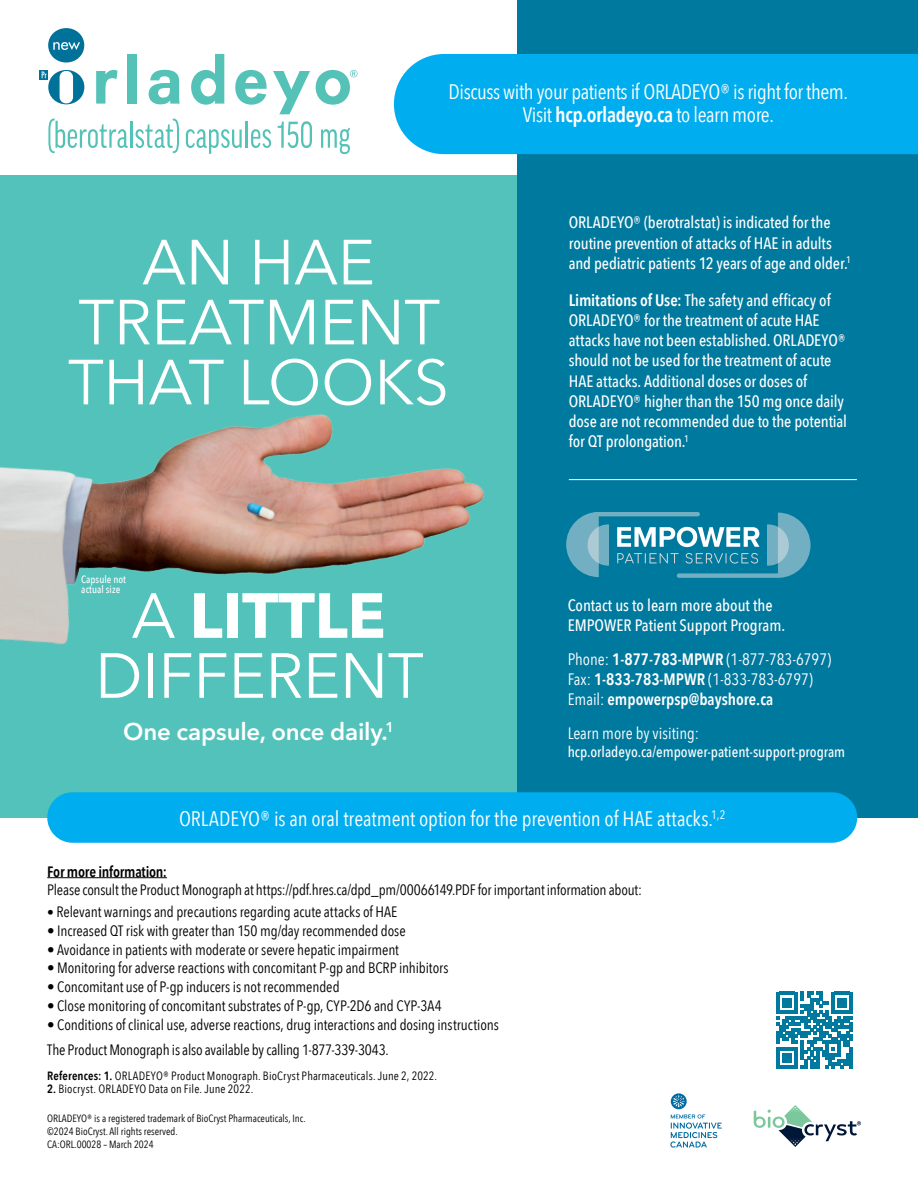
<style>
.page{position:relative;width:918px;height:1188px;background:#fff}
.page>*{position:absolute;margin:0;border:0;box-sizing:border-box;transform-origin:0 0}
.t1{font:63px/60px "Avenir Next LT Pro";letter-spacing:-.005em;color:#fff;text-align:center}
.t2{font:600 24px "Avenir Next LT Pro";letter-spacing:-.01em;color:#fff}
.t3{font:21px/22.5px "Avenir Next Condensed";letter-spacing:-.02em;color:#fff;text-align:center}
.t4{font:500 16.5px/20.2px "Avenir Next Condensed";letter-spacing:-.005em;color:#fff}
.t5{font:600 16.5px/20.2px "Avenir Next Condensed";color:#fff}
.t6{font:16.5px "Avenir Next Condensed";color:#fff}
.t7{font:15px/18.8px "Avenir Next Condensed";letter-spacing:-.005em;color:#000}
.t8{font:500 15px "Avenir Next Condensed";color:#fff}
.t9{font:12px "Avenir Next Condensed";letter-spacing:.015em;color:#000}
.t10{font:10.5px/12.8px "Avenir Next Condensed";color:#000}
.t11{font:500 10.5px/10.5px "Avenir Next Condensed";color:#fff}
.s1{font-weight:600}
.s2{font-weight:700}
.s3{font-weight:400}
.s4{font-size:13.5px}
</style>
<div class="page">
<div style="left:0;top:175px;width:918px;height:643px;background:#52c2ba"></div>
<div style="left:517px;top:0;width:401px;height:818px;background:#00799e"></div>
<div style="left:47px;top:792px;width:810px;height:51px;background:#00aeef;border-radius:25px"></div>
<svg style="left:671px;top:1094px;width:16px;height:15px"></svg>
<svg style="left:673px;top:1095px;width:11px;height:12px"></svg>
<svg style="left:670px;top:1114px;width:52px;height:34px"></svg>
<svg style="left:754px;top:1105px;width:107px;height:42px"></svg>
<hr style="left:47px;top:877px;width:120px;height:1px;background:#000">
<svg style="left:776px;top:992px;width:77px;height:76px"></svg>
<svg style="left:96px;top:70px;width:22px;height:34px"></svg>
<div style="left:127px;top:54px;width:9px;height:50px;background:#55c2b8"></div>
<svg style="left:149px;top:70px;width:31px;height:34px"></svg>
<svg style="left:191px;top:54px;width:33px;height:51px"></svg>
<svg style="left:235px;top:70px;width:32px;height:35px"></svg>
<svg style="left:273px;top:71px;width:37px;height:43px"></svg>
<svg style="left:316px;top:70px;width:41px;height:35px"></svg>
<svg style="left:40px;top:70px;width:2px;height:10px"></svg>
<svg style="left:42px;top:70px;width:42px;height:34px"></svg>
<div style="left:48px;top:28px;width:36px;height:35px;background:#007299;border-radius:50%"></div>
<svg style="left:53px;top:42px;width:27px;height:8px"></svg>
<svg style="left:48px;top:119px;width:80px;height:34px"></svg>
<hr style="left:130px;top:121px;width:2px;height:27px;background:#55c2b8">
<svg style="left:135px;top:119px;width:44px;height:34px"></svg>
<svg style="left:186px;top:129px;width:56px;height:25px"></svg>
<hr style="left:245px;top:121px;width:3px;height:27px;background:#55c2b8">
<svg style="left:251px;top:129px;width:20px;height:19px"></svg>
<svg style="left:278px;top:121px;width:34px;height:27px"></svg>
<svg style="left:321px;top:128px;width:29px;height:26px"></svg>
<div style="left:394px;top:54px;width:524px;height:100px;background:#00aeef"></div>
<hr style="left:569px;top:479px;width:288px;height:1px;background:#fff">
<svg style="left:566px;top:512px;width:245px;height:66px"></svg>
<img style="left:0;top:414px;width:485px;height:231px">
<p class="t3" style="left:449px;top:80px;width:401px">Discuss with your patients if ORLADEYO® is right for them.<br>Visit <span class="s1">hcp.orladeyo.ca</span> to learn more.</p>
<p class="t1" style="left:68px;top:232px;width:383px">AN HAE<br>TREATMENT<br>THAT LOOKS</p>
<p class="t11" style="left:81px;top:574px;width:46px">Capsule not actual size</p>
<p class="t1" style="left:95px;top:586px;width:330px">A <span class="s2">LITTLE<br></span>DIFFERENT</p>
<p class="t2" style="left:123px;top:717px;width:272px">One capsule, once daily.<sup>1</sup></p>
<p class="t4" style="left:569px;top:212px;width:284px">ORLADEYO® (berotralstat) is indicated for the routine prevention of attacks of HAE in adults and pediatric patients 12 years of age and older.<sup>1</sup></p>
<p class="t4" style="left:569px;top:290px;width:280px"><span class="s1">Limitations of Use:</span> The safety and efficacy of ORLADEYO® for the treatment of acute HAE attacks have not been established. ORLADEYO® should not be used for the treatment of acute HAE attacks. Additional doses or doses of ORLADEYO® higher than the 150 mg once daily dose are not recommended due to the potential for QT prolongation.<sup>1</sup></p>
<p class="t4" style="left:568px;top:595px;width:219px">Contact us to learn more about the<br>EMPOWER Patient Support Program.</p>
<p class="t5" style="left:568px;top:648px;width:265px"><span class="s3">Phone:</span> 1-877-783-MPWR <span class="s3">(1-877-783-6797)<br>Fax:</span> 1-833-783-MPWR <span class="s3">(1-833-783-6797)<br>Email:</span> empowerpsp@bayshore.ca</p>
<p class="t6" style="left:568px;top:719px;width:133px">Learn more by visiting:</p>
<p class="t8" style="left:568px;top:743px;width:279px">hcp.orladeyo.ca/empower-patient-support-program</p>
<p class="t3" style="left:179px;top:806px;width:548px">ORLADEYO® is an oral treatment option for the prevention of HAE attacks.<sup>1,2</sup></p>
<p class="t7" style="left:47px;top:861px;width:596px"><span class="s1">For more information:<br></span>Please consult the Product Monograph at https://pdf.hres.ca/dpd_pm/00066149.PDF for important information about:</p>
<p class="t7" style="left:47px;top:902px;width:352px"><span class="s4">•</span> Relevant warnings and precautions regarding acute attacks of HAE</p>
<p class="t7" style="left:47px;top:921px;width:360px">• Increased QT risk with greater than 150 mg/day recommended dose</p>
<p class="t7" style="left:47px;top:939px;width:353px">• Avoidance in patients with moderate or severe hepatic impairment</p>
<p class="t7" style="left:47px;top:958px;width:403px">• Monitoring for adverse reactions with concomitant P-gp and BCRP inhibitors</p>
<p class="t7" style="left:47px;top:977px;width:294px">• Concomitant use of P-gp inducers is not recommended</p>
<p class="t7" style="left:47px;top:996px;width:396px">• Close monitoring of concomitant substrates of P-gp, CYP-2D6 and CYP-3A4</p>
<p class="t7" style="left:47px;top:1011px;width:453px;line-height:25.5px">• Conditions of clinical use, adverse reactions, drug interactions and dosing instructions<br>The Product Monograph is also available by calling 1-877-339-3043.</p>
<p class="t9" style="left:47px;top:1066px;width:391px"><span class="s1">References: 1.</span> ORLADEYO® Product Monograph. BioCryst Pharmaceuticals. June 2, 2022.</p>
<p class="t9" style="left:47px;top:1079px;width:208px"><span class="s1">2.</span> Biocryst. ORLADEYO Data on File. June 2022.</p>
<p class="t10" style="left:47px;top:1112px;width:260px">ORLADEYO® is a registered trademark of BioCryst Pharmaceuticals, Inc. ©2024 BioCryst. All rights reserved.<br>CA:ORL.00028 – March 2024</p>
</div>
